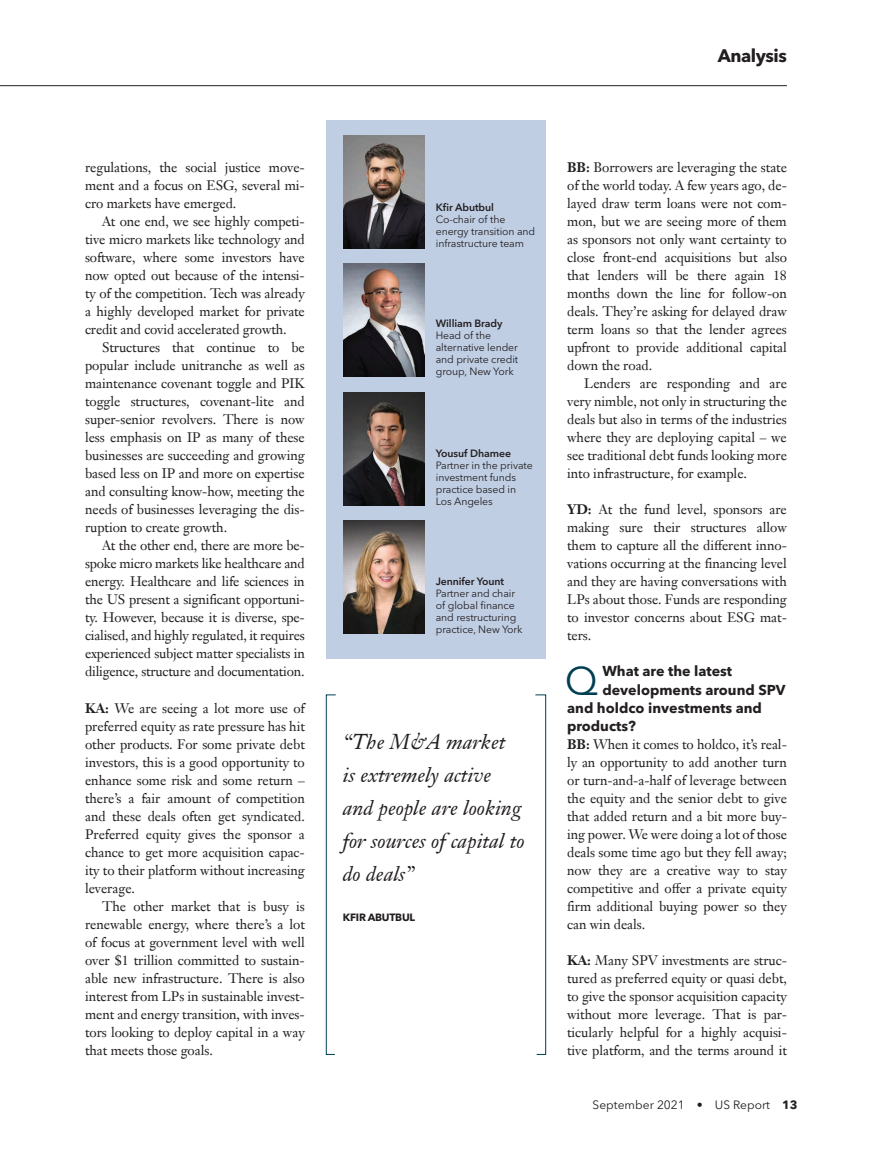
<style>
.page{position:relative;width:872px;height:1149px;background:#fff}
.page>*{position:absolute;margin:0;border:0;box-sizing:border-box;transform-origin:0 0}
.E_Analysis_Q_A_Quest{font:39.6px "Avenir Next LT Pro";color:#003f52}
.J_Analysis_Quote_sma{font:italic 21px/33px "Janson Text LT Pro";color:#231f20}
.t1{font:700 18px "Avenir Next LT Pro";letter-spacing:-.025em;color:#231f20}
.E_Analysis_Q_A_Quest-2{font:700 14.25px "Avenir Next LT Pro";color:#231f20}
.F_Analysis_Body_NO_i{font:13.5px/18px "Janson Text LT Pro";letter-spacing:-.005em;color:#231f20;text-align:justify}
.G__Analysis_Body_Ind{font:13.5px/18px "Janson Text LT Pro";letter-spacing:-.005em;color:#231f20;text-align:justify}
.Folio_Date__Publicat{font:12px "Avenir Next LT Pro";color:#231f20}
.Graphic_text{font:10.5px/12px "Avenir Next LT Pro";letter-spacing:-.01em;color:#231f20}
.K_Analysis_quote_nam{font:700 10.5px "Avenir Next LT Pro";letter-spacing:-.025em;color:#231f20}
.s1{font-weight:700}
.s2{font-weight:600}
</style>
<div class="page">
<hr style="left:0;top:85px;width:787px;height:1px;background:#231f20">
<svg style="left:535px;top:694px;width:11px;height:360px"></svg>
<svg style="left:325px;top:694px;width:11px;height:360px"></svg>
<div style="left:326px;top:120px;width:220px;height:538px;background:#c0cee4"></div>
<img style="left:343px;top:263px;width:81px;height:113px">
<img style="left:343px;top:392px;width:81px;height:113px">
<img style="left:343px;top:520px;width:81px;height:113px">
<img style="left:343px;top:135px;width:81px;height:114px">
<h3 class="t1" style="left:717px;top:45px;width:71px">Analysis</h3>
<p class="F_Analysis_Body_NO_i" style="left:85px;top:158px;width:221px">regulations, the social justice move&shy;ment and a focus on ESG, several mi&shy;cro markets have emerged.</p>
<p class="G__Analysis_Body_Ind" style="left:85px;top:212px;width:221px;text-indent:17px">At one end, we see highly competi&shy;tive micro markets like technology and software, where some investors have now opted out because of the intensi&shy;ty of the competition. Tech was already a highly developed market for private credit and covid accelerated growth.</p>
<p class="G__Analysis_Body_Ind" style="left:85px;top:338px;width:221px;text-indent:17px">Structures that continue to be popular include unitranche as well as maintenance covenant toggle and PIK toggle structures, covenant-lite and super-senior revolvers. There is now less emphasis on IP as many of these businesses are succeeding and growing based less on IP and more on expertise and consulting know-how, meeting the needs of businesses leveraging the dis&shy;ruption to create growth.</p>
<p class="G__Analysis_Body_Ind" style="left:85px;top:536px;width:221px;text-indent:17px">At the other end, there are more be&shy;spoke micro markets like healthcare and energy. Healthcare and life sciences in the US present a significant opportuni&shy;ty. However, because it is diverse, spe&shy;cialised, and highly regulated, it requires experienced subject matter specialists in diligence, structure and documentation.</p>
<p class="F_Analysis_Body_NO_i" style="left:85px;top:698px;width:221px"><span class="s1">KA:</span> We are seeing a lot more use of preferred equity as rate pressure has hit other products. For some private debt investors, this is a good opportunity to enhance some risk and some return – there’s a fair amount of competition and these deals often get syndicated.<br>Preferred equity gives the sponsor a chance to get more acquisition capac&shy;ity to their platform without increasing leverage.</p>
<p class="G__Analysis_Body_Ind" style="left:85px;top:896px;width:221px;text-indent:17px">The other market that is busy is renewable energy, where there’s a lot of focus at government level with well over $1 trillion committed to sustain&shy;able new infrastructure. There is also interest from LPs in sustainable invest&shy;ment and energy transition, with inves&shy;tors looking to deploy capital in a way that meets those goals.</p>
<p class="Graphic_text" style="left:436px;top:202px;width:101px"><span class="s2">Kfir Abutbul<br></span>Co-chair of the energy transition and infrastructure team</p>
<p class="Graphic_text" style="left:436px;top:317px;width:84px"><span class="s2">William Brady<br></span>Head of the alternative lender and private credit group, New York</p>
<p class="Graphic_text" style="left:436px;top:447px;width:98px"><span class="s2">Yousuf Dhamee<br></span>Partner in the private investment funds practice based in<br>Los Angeles</p>
<p class="Graphic_text" style="left:436px;top:575px;width:88px"><span class="s2">Jennifer Yount<br></span>Partner and chair of global finance and restructuring practice, New York</p>
<p class="J_Analysis_Quote_sma" style="left:343px;top:724px;width:183px">“The M&amp;A market<br>is extremely active and people are looking for sources of capital to do deals”</p>
<p class="K_Analysis_quote_nam" style="left:343px;top:910px;width:74px">KFIR ABUTBUL</p>
<p class="F_Analysis_Body_NO_i" style="left:567px;top:158px;width:221px"><span class="s1">BB:</span> Borrowers are leveraging the state of the world today. A few years ago, de&shy;layed draw term loans were not com&shy;mon, but we are seeing more of them as sponsors not only want certainty to close front-end acquisitions but also that lenders will be there again 18 months down the line for follow-on deals. They’re asking for delayed draw term loans so that the lender agrees upfront to provide additional capital down the road.</p>
<p class="G__Analysis_Body_Ind" style="left:567px;top:374px;width:221px;text-indent:17px">Lenders are responding and are very nimble, not only in structuring the deals but also in terms of the industries where they are deploying capital – we see traditional debt funds looking more into infrastructure, for example.</p>
<p class="F_Analysis_Body_NO_i" style="left:567px;top:500px;width:221px"><span class="s1">YD:</span> At the fund level, sponsors are making sure their structures allow them to capture all the different inno&shy;vations occurring at the financing level and they are having conversations with LPs about those. Funds are responding to investor concerns about ESG mat&shy;ters.</p>
<p class="E_Analysis_Q_A_Quest" style="left:565px;top:656px;width:35px">Q</p>
<p class="E_Analysis_Q_A_Quest-2" style="left:602px;top:662px;width:131px">What are the latest</p>
<p class="E_Analysis_Q_A_Quest-2" style="left:602px;top:680px;width:185px">developments around SPV</p>
<p class="E_Analysis_Q_A_Quest-2" style="left:567px;top:698px;width:196px">and holdco investments and</p>
<p class="E_Analysis_Q_A_Quest-2" style="left:567px;top:716px;width:70px">products?</p>
<p class="F_Analysis_Body_NO_i" style="left:567px;top:734px;width:221px"><span class="s1">BB:</span> When it comes to holdco, it’s real&shy;ly an opportunity to add another turn or turn-and-a-half of leverage between the equity and the senior debt to give that added return and a bit more buy&shy;ing power. We were doing a lot of those deals some time ago but they fell away; now they are a creative way to stay competitive and offer a private equity firm additional buying power so they can win deals.</p>
<p class="F_Analysis_Body_NO_i" style="left:567px;top:950px;width:221px"><span class="s1">KA:</span> Many SPV investments are struc&shy;tured as preferred equity or quasi debt, to give the sponsor acquisition capacity without more leverage. That is par&shy;ticularly helpful for a highly acquisi&shy;tive platform, and the terms around it</p>
<p class="Folio_Date__Publicat" style="left:592px;top:1097px;width:206px">September 2021 • US Report <span class="s1">13</span></p>
</div>
